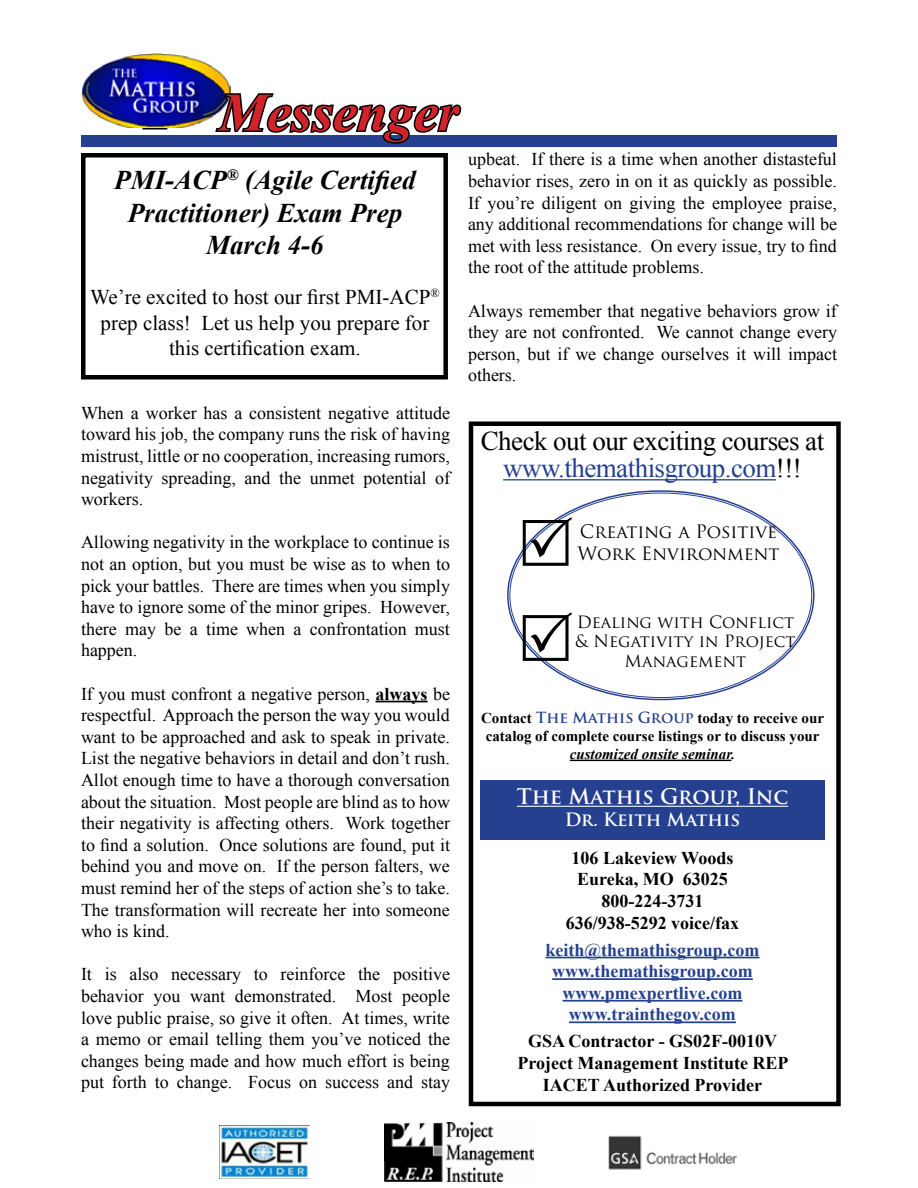
<style>
.page{position:relative;width:918px;height:1188px;background:#fff}
.page>*{position:absolute;margin:0;border:0;box-sizing:border-box;transform-origin:0 0}
.t1{font:italic 700 54px "Times New Roman";color:#d2232a}
.t2{font:27px/27px "Times New Roman";letter-spacing:-.02em;color:#000;text-align:center}
.t3{font:italic 700 27px/32.4px "Times New Roman";color:#000;text-align:center}
.t4{font:21px/25.2px "Times New Roman";color:#000;text-align:center}
.t5{font:700 21px "Trajan Pro";color:#fff}
.t6{font:18px/21.6px "Times New Roman";color:#000;text-align:justify}
.t7{font:700 18px/21.6px "Times New Roman";color:#000;text-align:center}
.t8{font:700 18px/21.6px "Times New Roman";color:#25408f;text-align:center}
.t9{font:18px/21.6px "Trajan Pro";color:#000}
.t10{font:700 18px "Trajan Pro";color:#fff}
.t11{font:16.5px/19.8px "Trajan Pro";color:#000;text-align:center}
.t12{font:700 15px/18px "Times New Roman";color:#000;text-align:center}
.t13{font:italic 700 15px "Times New Roman";color:#000}
.s1{font-weight:700}
.s2{color:#25408f}
.s3{font-family:"Trajan Pro";color:#25408f}
</style>
<div class="page">
<hr style="left:376px;top:701px;width:52px;height:1px;background:#000">
<div style="left:81px;top:153px;width:367px;height:227px;border:4px solid #000"></div>
<div style="left:81px;top:135px;width:756px;height:12px;background:#25408f"></div>
<img style="left:81px;top:54px;width:148px;height:76px">
<svg style="left:213px;top:84px;width:249px;height:72px"></svg>
<div style="left:469px;top:422px;width:372px;height:684px;border:4px solid #000"></div>
<hr style="left:503px;top:479px;width:273px;height:1px;background:#25408f">
<hr style="left:570px;top:760px;width:161px;height:1px;background:#000">
<hr style="left:546px;top:957px;width:213px;height:1px;background:#25408f">
<hr style="left:552px;top:978px;width:201px;height:2px;background:#25408f">
<hr style="left:563px;top:1000px;width:179px;height:2px;background:#25408f">
<hr style="left:569px;top:1021px;width:167px;height:2px;background:#25408f">
<div style="left:480px;top:780px;width:345px;height:60px;background:#25408f"></div>
<hr style="left:517px;top:806px;width:271px;height:1px;background:#fff">
<img style="left:385px;top:1123px;width:148px;height:59px">
<img style="left:608px;top:1135px;width:129px;height:35px">
<img style="left:220px;top:1126px;width:89px;height:53px">
<svg style="left:523px;top:517px;width:42px;height:38px"></svg>
<svg style="left:523px;top:636px;width:23px;height:25px"></svg>
<h1 class="t1" style="left:219px;top:75px;width:241px">Messenger</h1>
<h2 class="t3" style="left:114px;top:163px;width:303px">PMI-ACP<sup>®</sup> (Agile Certified<br>Practitioner) Exam Prep<br>March 4-6</h2>
<p class="t4" style="left:90px;top:285px;width:351px">We’re excited to host our first PMI-ACP<sup>® </sup>prep class! Let us help you prepare for this certification exam.</p>
<p class="t6" style="left:468px;top:148px;width:371px">upbeat. If there is a time when another distasteful behavior rises, zero in on it as quickly as possible.<br>If you’re diligent on giving the employee praise, any additional recommendations for change will be met with less resistance. On every issue, try to find the root of the attitude problems.</p>
<p class="t6" style="left:468px;top:300px;width:371px">Always remember that negative behaviors grow if they are not confronted. We cannot change every person, but if we change ourselves it will impact others.</p>
<p class="t6" style="left:81px;top:402px;width:371px">When a worker has a consistent negative attitude toward his job, the company runs the risk of having mistrust, little or no cooperation, increasing rumors, negativity spreading, and the unmet potential of workers.</p>
<p class="t6" style="left:81px;top:531px;width:371px">Allowing negativity in the workplace to continue is not an option, but you must be wise as to when to pick your battles. There are times when you simply have to ignore some of the minor gripes. However, there may be a time when a confrontation must happen.</p>
<p class="t6" style="left:81px;top:682px;width:371px">If you must confront a negative person, <span class="s1">always</span> be respectful. Approach the person the way you would want to be approached and ask to speak in private.<br>List the negative behaviors in detail and don’t rush.<br>Allot enough time to have a thorough conversation about the situation. Most people are blind as to how their negativity is affecting others. Work together to find a solution. Once solutions are found, put it behind you and move on. If the person falters, we must remind her of the steps of action she’s to take.<br>The transformation will recreate her into someone who is kind.</p>
<p class="t6" style="left:81px;top:963px;width:371px">It is also necessary to reinforce the positive behavior you want demonstrated. Most people love public praise, so give it often. At times, write a memo or email telling them you’ve noticed the changes being made and how much effort is being put forth to change. Focus on success and stay</p>
<h2 class="t2" style="left:481px;top:427px;width:345px">Check out our exciting courses at <span class="s2">www.themathisgroup.com</span>!!!</h2>
<p class="t9" style="left:578px;top:521px;width:204px">Creating a Positive<br>Work Environment</p>
<p class="t11" style="left:575px;top:612px;width:222px">Dealing with Conflict &amp; Negativity in Project<br>Management</p>
<p class="t12" style="left:481px;top:708px;width:345px">Contact <span class="s3">The Mathis Group</span> today to receive our catalog of complete course listings or to discuss your</p>
<p class="t13" style="left:570px;top:743px;width:167px">customized onsite seminar.</p>
<p class="t5" style="left:517px;top:783px;width:273px">The Mathis Group, Inc</p>
<p class="t10" style="left:565px;top:808px;width:177px">Dr. Keith Mathis</p>
<p class="t7" style="left:566px;top:846px;width:175px">106 Lakeview Woods<br>Eureka, MO 63025<br>800-224-3731<br>636/938-5292 voice/fax</p>
<p class="t8" style="left:546px;top:938px;width:215px">keith@themathisgroup.com www.themathisgroup.com www.pmexpertlive.com www.trainthegov.com</p>
<p class="t7" style="left:517px;top:1030px;width:273px">GSA Contractor - GS02F-0010V<br>Project Management Institute REP<br>IACET Authorized Provider</p>
</div>
